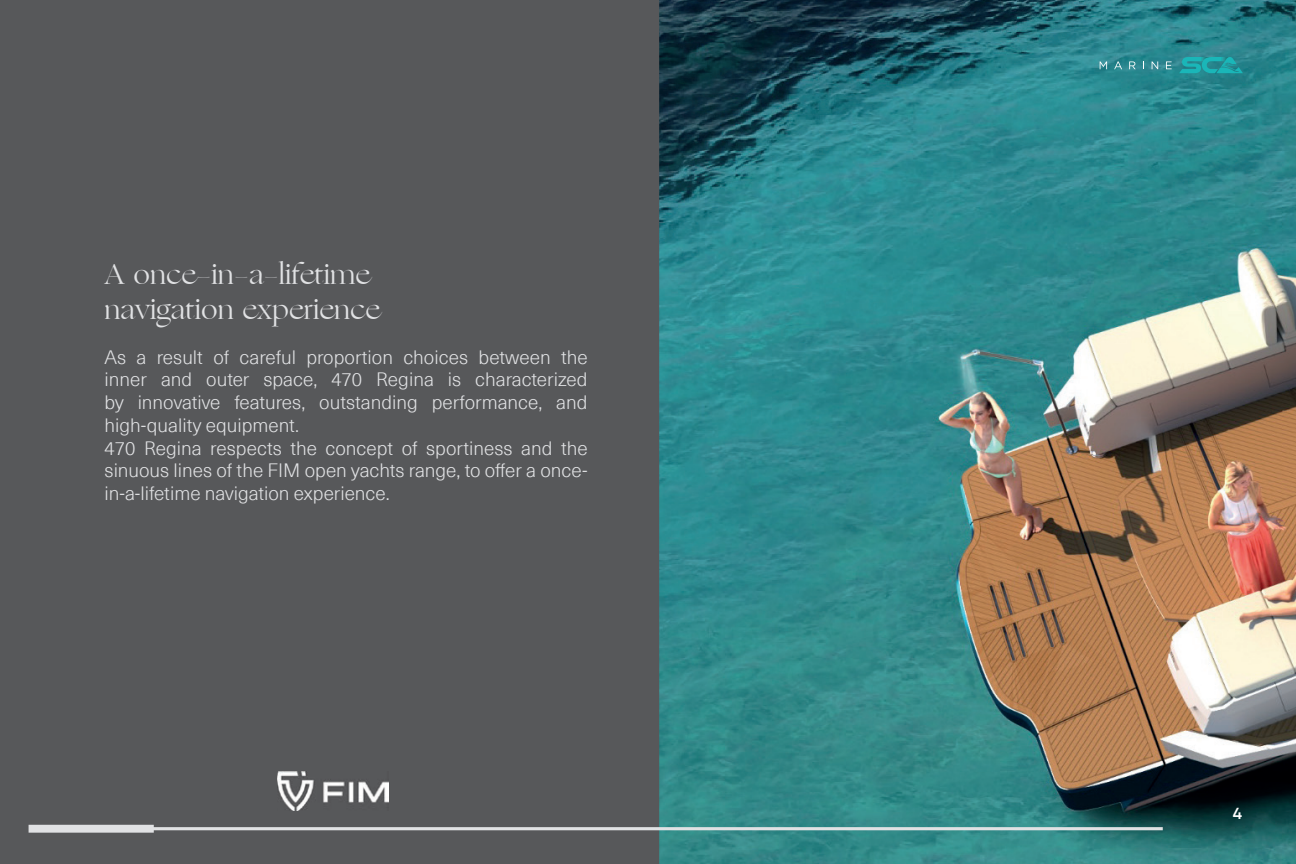
<style>
.page{position:relative;width:1296px;height:864px;background:#fff}
.page>*{position:absolute;margin:0;border:0;box-sizing:border-box;transform-origin:0 0}
.t1{font:28.4px/34px "Ogg Roman";color:#e1e2e4}
.t2{font:300 19px/22.8px "Neue Haas Unica W06";color:#e1e2e4}
.t3{font:600 16px "Gilroy";color:#fff}
</style>
<div class="page">
<img style="left:659px;top:0;width:637px;height:864px">
<div style="left:0;top:0;width:659px;height:864px;background:#57585a"></div>
<img style="left:277px;top:772px;width:111px;height:39px">
<hr style="left:148px;top:827px;width:1015px;height:3px;background:#e1e2e4">
<div style="left:29px;top:825px;width:125px;height:8px;background:#e1e2e4"></div>
<svg style="left:1100px;top:61px;width:7px;height:8px"></svg>
<svg style="left:1114px;top:61px;width:8px;height:8px"></svg>
<svg style="left:1129px;top:61px;width:7px;height:8px"></svg>
<svg style="left:1152px;top:61px;width:6px;height:8px"></svg>
<svg style="left:1166px;top:61px;width:6px;height:8px"></svg>
<svg style="left:1179px;top:57px;width:64px;height:16px"></svg>
<h1 class="t1" style="left:105px;top:259px;width:277px">A once-in-a-lifetime navigation experience</h1>
<p class="t2" style="left:105px;top:345px;width:485px">As a result of careful proportion choices between the inner and outer space, 470 Regina is characterized by innovative features, outstanding performance, and high-quality equipment.<br>470 Regina respects the concept of sportiness and the sinuous lines of the FIM open yachts range, to offer a once&shy;in-a-lifetime navigation experience.</p>
<p class="t3" style="left:1233px;top:803px;width:11px">4</p>
</div>
